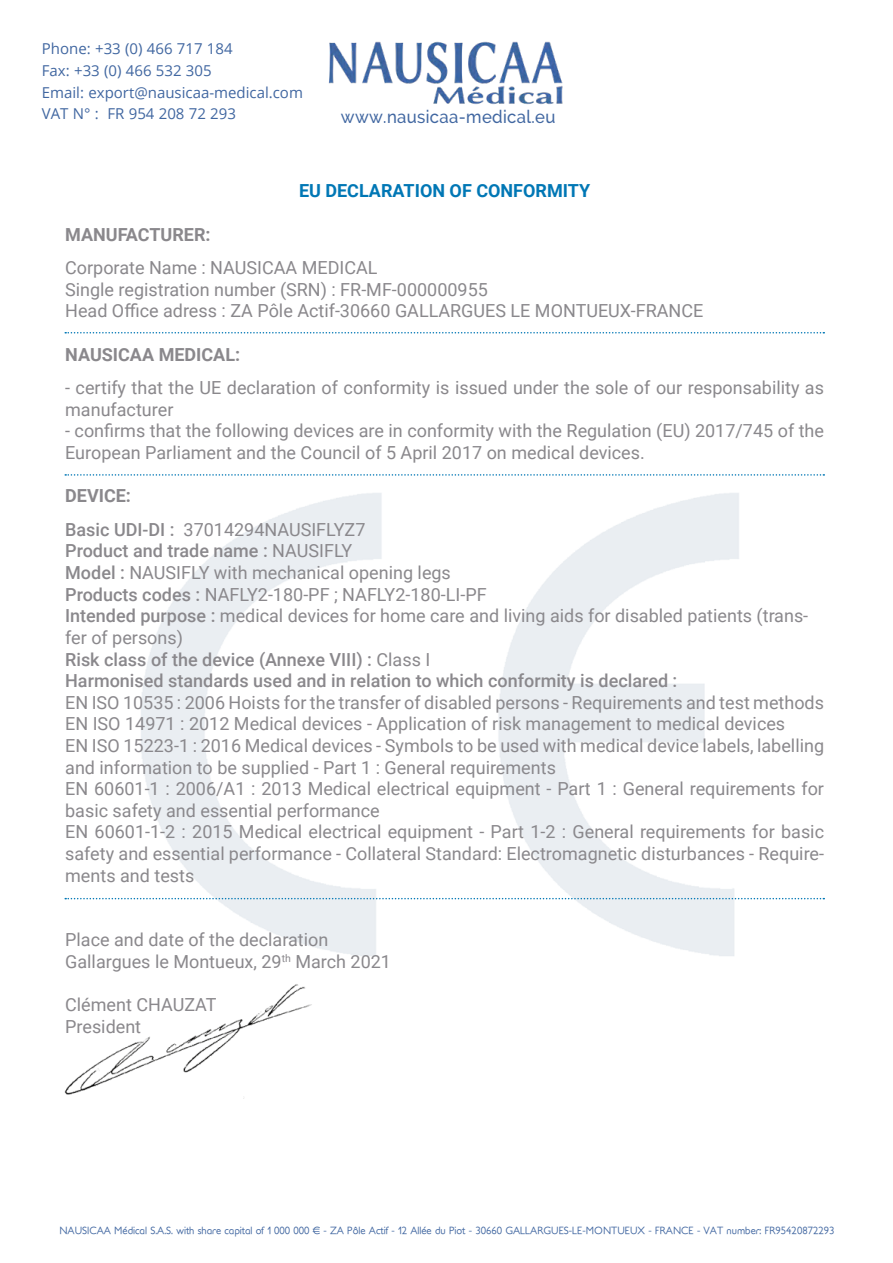
<style>
.page{position:relative;width:893px;height:1263px;background:#fff}
.page>*{position:absolute;margin:0;border:0;box-sizing:border-box;transform-origin:0 0}
.t1{font:18px/21.6px "Roboto";color:#8a888c}
.t2{font:700 18px "Roboto";color:#8a888c}
.t3{font:700 18px "Roboto";color:#0077b5}
.t4{font:500 18px "Raleway";letter-spacing:.02em;color:#4167a1;scale:.93 1}
.t5{font:15px/21.8px "Open Sans";color:#4167a1}
.t6{font:10.5px "Soft Elegance";color:#4167a1}
.s1{font-weight:700}
.s2{font-weight:500}
</style>
<div class="page">
<img style="left:328px;top:41px;width:235px;height:64px">
<img style="left:64px;top:474px;width:761px;height:482px">
<img style="left:64px;top:984px;width:248px;height:115px">
<svg style="left:65px;top:332px;width:759px;height:1px"></svg>
<svg style="left:65px;top:474px;width:759px;height:2px"></svg>
<svg style="left:65px;top:898px;width:759px;height:1px"></svg>
<p class="t5" style="left:42px;top:37px;width:263px">Phone: +33 (0) 466 717 184<br>Fax: +33 (0) 466 532 305<br>Email: export@nausicaa-medical.com<br>VAT N° : FR 954 208 72 293</p>
<p class="t4" style="left:341px;top:106px;width:232px">www.nausicaa-medical.eu</p>
<p class="t3" style="left:299px;top:178px;width:293px">EU DECLARATION OF CONFORMITY</p>
<p class="t2" style="left:65px;top:222px;width:147px">MANUFACTURER:</p>
<p class="t1" style="left:65px;top:256px;width:640px">Corporate Name : NAUSICAA MEDICAL<br>Single registration number (SRN) : FR-MF-000000955<br>Head Office adress : ZA Pôle Actif-30660 GALLARGUES LE MONTUEUX-FRANCE</p>
<p class="t2" style="left:65px;top:342px;width:177px">NAUSICAA MEDICAL:</p>
<p class="t1" style="left:65px;top:376px;width:760px">- certify that the UE declaration of conformity is issued under the sole of our responsability as manufacturer</p>
<p class="t1" style="left:65px;top:420px;width:760px">- confirms that the following devices are in conformity with the Regulation (EU) 2017/745 of the<br>European Parliament and the Council of 5 April 2017 on medical devices.</p>
<p class="t1" style="left:65px;top:478px;width:302px;line-height:33.6px"><span class="s1">DEVICE:<br></span><span class="s2">Basic UDI-DI :</span> 37014294NAUSIFLYZ7</p>
<p class="t1" style="left:65px;top:540px;width:745px"><span class="s2">Product and trade name :</span> NAUSIFLY<br><span class="s2">Model :</span> NAUSIFLY with mechanical opening legs<br><span class="s2">Products codes :</span> NAFLY2-180-PF ; NAFLY2-180-LI-PF<br><span class="s2">Intended purpose :</span> medical devices for home care and living aids for disabled patients (trans&shy;fer of persons)<br><span class="s2">Risk class of the device (Annexe VIII) :</span> Class I<br><span class="s2">Harmonised standards used and in relation to which conformity is declared :</span></p>
<p class="t1" style="left:65px;top:691px;width:760px">EN ISO 10535 : 2006 Hoists for the transfer of disabled persons - Requirements and test methods EN ISO 14971 : 2012 Medical devices - Application of risk management to medical devices<br>EN ISO 15223-1 : 2016 Medical devices - Symbols to be used with medical device labels, labelling and information to be supplied - Part 1 : General requirements<br>EN 60601-1 : 2006/A1 : 2013 Medical electrical equipment - Part 1 : General requirements for basic safety and essential performance<br>EN 60601-1-2 : 2015 Medical electrical equipment - Part 1-2 : General requirements for basic safety and essential performance - Collateral Standard: Electromagnetic disturbances - Require&shy;ments and tests</p>
<p class="t1" style="left:65px;top:928px;width:327px">Place and date of the declaration<br>Gallargues le Montueux, 29<sup>th</sup> March 2021</p>
<p class="t1" style="left:65px;top:993px;width:153px">Clément CHAUZAT<br>President</p>
<p class="t6" style="left:59px;top:1224px;width:776px">NAUSICAA Médical S.A.S. with share capital of 1 000 000 € - ZA Pôle Actif - 12 Allée du Piot - 30660 GALLARGUES-LE-MONTUEUX - FRANCE - VAT number: FR95420872293</p>
</div>
